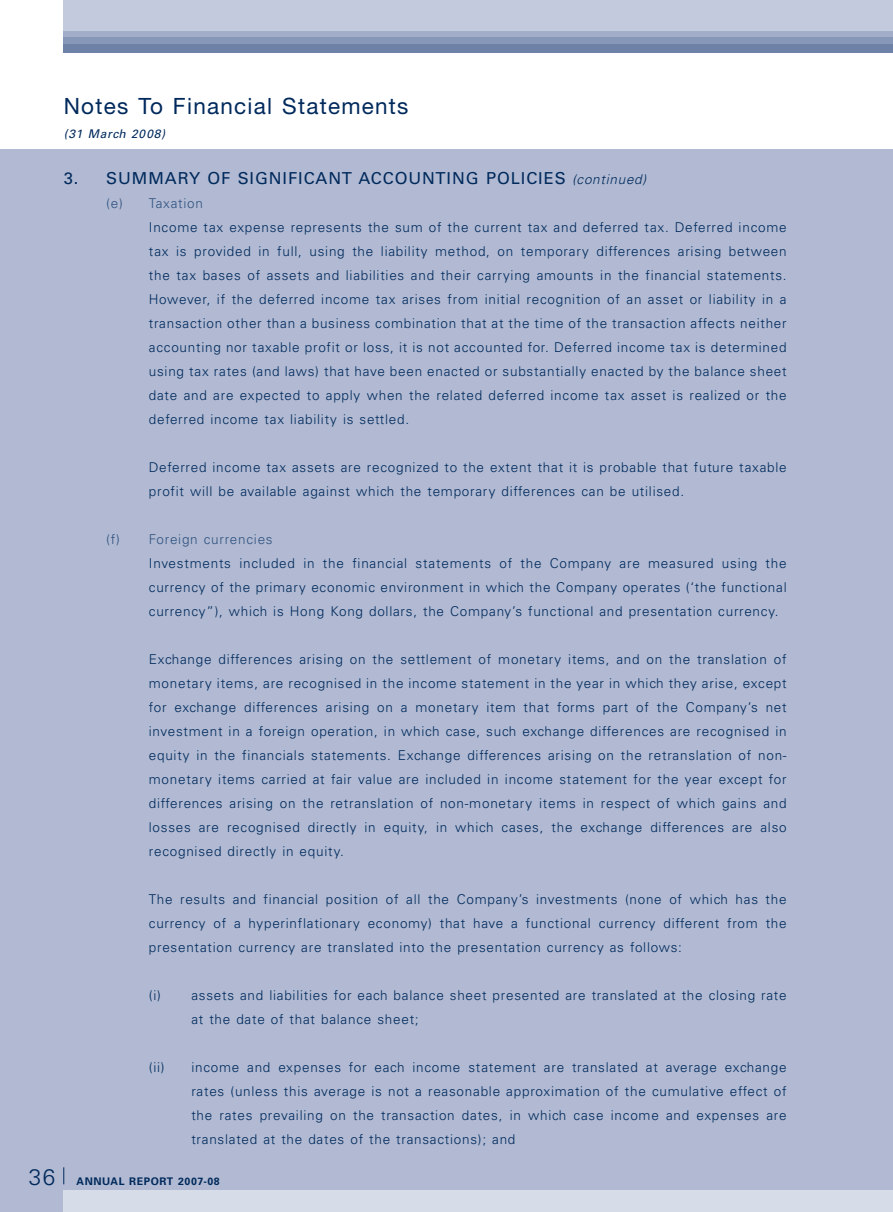
<style>
.page{position:relative;width:893px;height:1212px;background:#fff}
.page>*{position:absolute;margin:0;border:0;box-sizing:border-box;transform-origin:0 0}
.t1{font:22.5px "Helvetica Neue LT Std";letter-spacing:.055em;color:#00295c}
.t2{font:16.5px "Univers LT Std";letter-spacing:.055em;color:#00295c}
.t3{font:300 13.5px/24px "Univers LT Std";letter-spacing:.055em;color:#00295c;text-align:justify}
.t4{font:300 13.5px "Univers LT Std";letter-spacing:.055em;color:#325381}
.t5{font:italic 12px "Univers LT Std";letter-spacing:.055em;color:#00295c}
.t6{font:700 10.5px "Univers LT Std";letter-spacing:.055em;color:#00295c}
.s1{font-weight:300;font-style:italic;font-size:13.5px}
.s2{font-weight:300;font-size:22.5px}
</style>
<div class="page">
<div style="left:0;top:149px;width:893px;height:1063px;background:#b1bad2"></div>
<div style="left:64px;top:1191px;width:829px;height:21px;background:#d6dce8"></div>
<svg style="left:63px;top:1167px;width:1px;height:17px"></svg>
<div style="left:64px;top:0;width:829px;height:43px;background:#c3cadd"></div>
<div style="left:64px;top:31px;width:829px;height:12px;background:#a2aec9"></div>
<div style="left:64px;top:41px;width:829px;height:11px;background:#6e82a8"></div>
<div style="left:64px;top:37px;width:829px;height:7px;background:#8697b8"></div>
<h1 class="t1" style="left:64px;top:97px;width:346px">Notes To Financial Statements</h1>
<p class="t5" style="left:64px;top:129px;width:103px">(31 March 2008)</p>
<p class="t2" style="left:64px;top:171px;width:584px">3. SUMMARY OF SIGNIFICANT ACCOUNTING POLICIES <span class="s1">(continued)</span></p>
<p class="t4" style="left:106px;top:198px;width:98px">(e) Taxation</p>
<p class="t3" style="left:149px;top:216px;width:639px">Income tax expense represents the sum of the current tax and deferred tax. Deferred income tax is provided in full, using the liability method, on temporary differences arising between the tax bases of assets and liabilities and their carrying amounts in the financial statements.<br>However, if the deferred income tax arises from initial recognition of an asset or liability in a transaction other than a business combination that at the time of the transaction affects neither accounting nor taxable profit or loss, it is not accounted for. Deferred income tax is determined using tax rates (and laws) that have been enacted or substantially enacted by the balance sheet date and are expected to apply when the related deferred income tax asset is realized or the deferred income tax liability is settled.</p>
<p class="t3" style="left:149px;top:456px;width:639px">Deferred income tax assets are recognized to the extent that it is probable that future taxable profit will be available against which the temporary differences can be utilised.</p>
<p class="t4" style="left:106px;top:534px;width:168px">(f) Foreign currencies</p>
<p class="t3" style="left:149px;top:552px;width:639px">Investments included in the financial statements of the Company are measured using the currency of the primary economic environment in which the Company operates (‘the functional currency”), which is Hong Kong dollars, the Company’s functional and presentation currency.</p>
<p class="t3" style="left:149px;top:648px;width:639px">Exchange differences arising on the settlement of monetary items, and on the translation of monetary items, are recognised in the income statement in the year in which they arise, except for exchange differences arising on a monetary item that forms part of the Company’s net investment in a foreign operation, in which case, such exchange differences are recognised in equity in the financials statements. Exchange differences arising on the retranslation of non&shy;monetary items carried at fair value are included in income statement for the year except for differences arising on the retranslation of non-monetary items in respect of which gains and losses are recognised directly in equity, in which cases, the exchange differences are also recognised directly in equity.</p>
<p class="t3" style="left:149px;top:888px;width:639px">The results and financial position of all the Company’s investments (none of which has the currency of a hyperinflationary economy) that have a functional currency different from the presentation currency are translated into the presentation currency as follows:</p>
<p class="t3" style="left:191px;top:984px;width:597px;text-indent:-43px">(i) assets and liabilities for each balance sheet presented are translated at the closing rate at the date of that balance sheet;</p>
<p class="t3" style="left:149px;top:1056px;width:17px">(ii)</p>
<p class="t3" style="left:191px;top:1056px;width:597px">income and expenses for each income statement are translated at average exchange rates (unless this average is not a reasonable approximation of the cumulative effect of the rates prevailing on the transaction dates, in which case income and expenses are translated at the dates of the transactions); and</p>
<p class="t6" style="left:29px;top:1177px;width:192px"><span class="s2">36</span> ANNUAL REPORT 2007-08</p>
</div>
